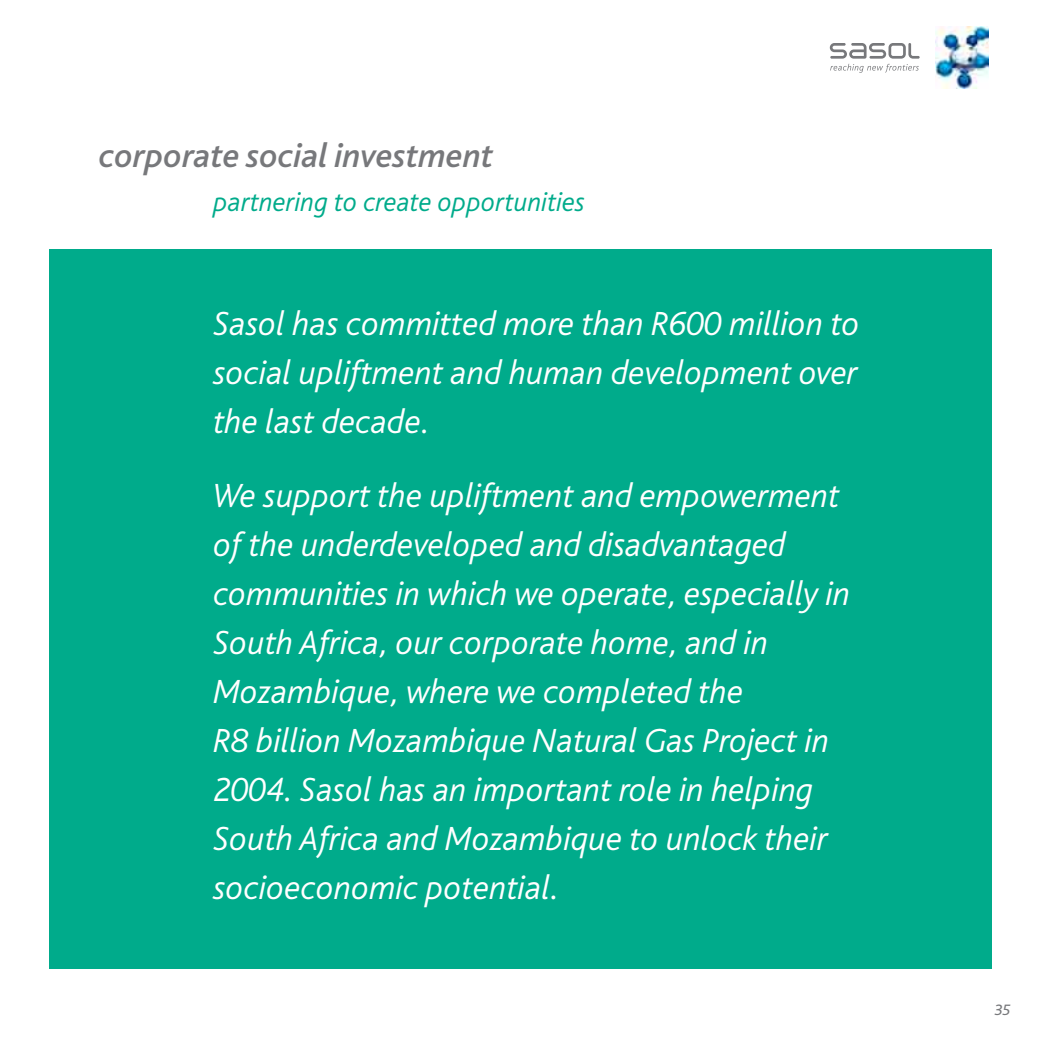
<style>
.page{position:relative;width:1042px;height:1042px;background:#fff}
.page>*{position:absolute;margin:0;border:0;box-sizing:border-box;transform-origin:0 0}
.t1{font:italic 300 35px/49px "Bliss";color:#fff;text-align:justify}
.t2{font:italic 500 35px "Bliss";color:#77787b}
.t3{font:italic 300 28px "Bliss";color:#00ab8b}
.t4{font:italic 15.75px "Bliss";color:#77787b}
</style>
<div class="page">
<svg style="left:830px;top:43px;width:89px;height:30px"></svg>
<img style="left:935px;top:26px;width:54px;height:62px">
<div style="left:50px;top:249px;width:942px;height:719px;background:#00ab8b"></div>
<p class="t2" style="left:99px;top:143px;width:396px">corporate social investment</p>
<p class="t3" style="left:213px;top:191px;width:373px">partnering to create opportunities</p>
<p class="t1" style="left:213px;top:302px;width:648px">Sasol has committed more than R600 million to social upliftment and human development over the last decade.</p>
<p class="t1" style="left:213px;top:475px;width:638px;text-align:left">We support the upliftment and empowerment of the underdeveloped and disadvantaged communities in which we operate, especially in South Africa, our corporate home, and in Mozambique, where we completed the<br>R8 billion Mozambique Natural Gas Project in 2004. Sasol has an important role in helping South Africa and Mozambique to unlock their socioeconomic potential.</p>
<p class="t4" style="left:994px;top:1004px;width:18px">35</p>
</div>
